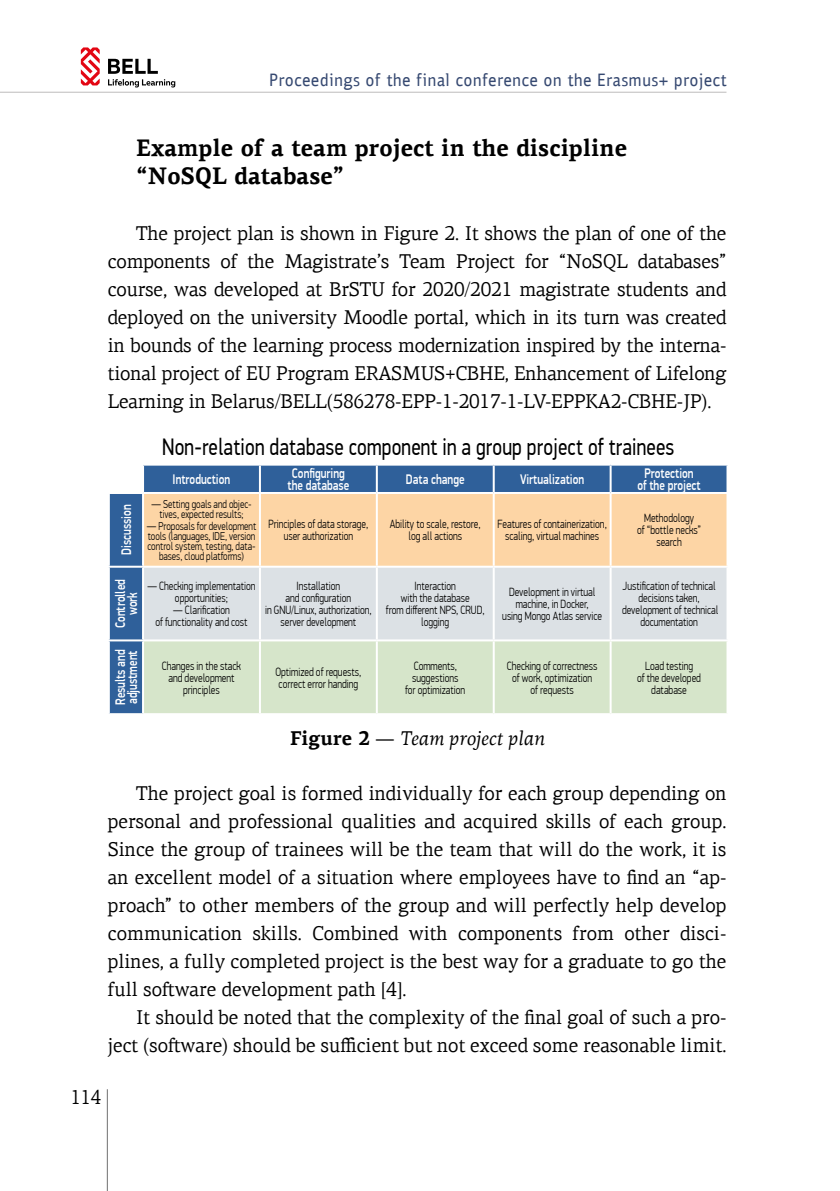
<style>
.page{position:relative;width:840px;height:1191px;background:#fff}
.page>*{position:absolute;margin:0;border:0;box-sizing:border-box;transform-origin:0 0}
.t1{font:24px "PF Din Display Pro";letter-spacing:.01em;color:#000;scale:.8 1}
.t2{font:700 24px/28px "PF Agora Serif Pro";color:#000;scale:.95 1}
.t3{font:20px/28px "PF Agora Serif Pro";color:#000;text-align:justify;scale:.95 1}
.t4{font:italic 20px "PF Agora Serif Pro";color:#000;scale:.95 1}
.t5{font:20px "PF Agora Serif Pro";color:#000;scale:.9 1}
.t6{font:18px "PF Bulletin Sans Pro";color:#364971}
.t7{font:500 14px/12px "PF Din Display Pro";color:#fff;text-align:center;scale:.8 1}
.t8{font:300 12px/12px "PF Din Display Pro";color:#000;text-align:center;scale:.8 1}
.t9{font:300 11.4px/10px "PF Din Display Pro";color:#000;text-align:center;scale:.8 1}
.s1{font-size:12px}
.s2{font-weight:700;font-style:normal}
.s3{font-style:normal}
</style>
<div class="page">
<hr style="left:107px;top:1089px;width:1px;height:102px;background:#706f6f">
<hr style="left:0;top:92px;width:726px;height:1px;background:#c1c0c0">
<svg style="left:108px;top:59px;width:67px;height:28px"></svg>
<svg style="left:81px;top:47px;width:19px;height:38px"></svg>
<svg style="left:110px;top:465px;width:616px;height:248px;background:#3a689f"></svg>
<div style="left:144px;top:494px;width:582px;height:72px;background:#fdd5a5"></div>
<div style="left:144px;top:568px;width:582px;height:71px;background:#dce1e5"></div>
<div style="left:144px;top:641px;width:582px;height:72px;background:#d6e5ca"></div>
<hr style="left:142px;top:465px;width:2px;height:27px;background:#fff">
<hr style="left:259px;top:465px;width:2px;height:27px;background:#fff">
<hr style="left:375px;top:465px;width:2px;height:27px;background:#fff">
<hr style="left:492px;top:465px;width:2px;height:27px;background:#fff">
<hr style="left:609px;top:465px;width:2px;height:27px;background:#fff">
<hr style="left:143px;top:492px;width:117px;height:2px;background:#fff">
<hr style="left:260px;top:492px;width:116px;height:2px;background:#fff">
<hr style="left:259px;top:494px;width:2px;height:72px;background:#fff">
<hr style="left:376px;top:492px;width:117px;height:2px;background:#fff">
<hr style="left:375px;top:494px;width:2px;height:72px;background:#fff">
<hr style="left:493px;top:492px;width:117px;height:2px;background:#fff">
<hr style="left:492px;top:494px;width:2px;height:72px;background:#fff">
<hr style="left:610px;top:492px;width:118px;height:2px;background:#fff">
<hr style="left:609px;top:494px;width:2px;height:72px;background:#fff">
<hr style="left:143px;top:566px;width:117px;height:2px;background:#fff">
<hr style="left:260px;top:566px;width:116px;height:2px;background:#fff">
<hr style="left:259px;top:568px;width:2px;height:71px;background:#fff">
<hr style="left:376px;top:566px;width:117px;height:2px;background:#fff">
<hr style="left:375px;top:568px;width:2px;height:71px;background:#fff">
<hr style="left:493px;top:566px;width:117px;height:2px;background:#fff">
<hr style="left:492px;top:568px;width:2px;height:71px;background:#fff">
<hr style="left:610px;top:566px;width:118px;height:2px;background:#fff">
<hr style="left:609px;top:568px;width:2px;height:71px;background:#fff">
<hr style="left:143px;top:639px;width:117px;height:2px;background:#fff">
<hr style="left:260px;top:639px;width:116px;height:2px;background:#fff">
<hr style="left:259px;top:641px;width:2px;height:72px;background:#fff">
<hr style="left:376px;top:639px;width:117px;height:2px;background:#fff">
<hr style="left:375px;top:641px;width:2px;height:72px;background:#fff">
<hr style="left:493px;top:639px;width:117px;height:2px;background:#fff">
<hr style="left:492px;top:641px;width:2px;height:72px;background:#fff">
<hr style="left:610px;top:639px;width:118px;height:2px;background:#fff">
<hr style="left:609px;top:641px;width:2px;height:72px;background:#fff">
<hr style="left:108px;top:492px;width:35px;height:2px;background:#fff">
<hr style="left:142px;top:494px;width:2px;height:72px;background:#fff">
<hr style="left:108px;top:566px;width:35px;height:2px;background:#fff">
<hr style="left:142px;top:568px;width:2px;height:71px;background:#fff">
<hr style="left:108px;top:639px;width:35px;height:2px;background:#fff">
<hr style="left:142px;top:641px;width:2px;height:72px;background:#fff">
<p class="t6" style="left:285px;top:69px;width:108px">□ ■▲ □ ▼</p>
<p class="t6" style="left:427px;top:69px;width:55px">■ ● □■</p>
<p class="t6" style="left:512px;top:69px;width:62px">■ □■ ▼</p>
<p class="t6" style="left:621px;top:69px;width:38px">▲ ◆▲</p>
<p class="t2" style="left:136px;top:135px;width:518px">Example of a team project in the discipline “NoSQL database”</p>
<p class="t3" style="left:108px;top:219px;width:652px;text-indent:28px">The project plan is shown in Figure 2. It shows the plan of one of the components of the Magistrate’s Team Project for “NoSQL databases” course, was developed at BrSTU for 2020/2021 magistrate students and deployed on the university Moodle portal, which in its turn was created in bounds of the learning process modernization inspired by the interna&shy;tional project of EU Program ERASMUS+CBHE, Enhancement of Lifelong Learning in Belarus/BELL(586278-EPP-1-2017-1-LV-EPPKA2-CBHE-JP).</p>
<p class="t1" style="left:162px;top:433px;width:641px">Non-relation database component in a group project of trainees</p>
<p class="t7" style="left:172px;top:473px;width:74px">Introduction</p>
<p class="t7" style="left:287px;top:467px;width:79px">Configuring the database</p>
<p class="t7" style="left:406px;top:473px;width:75px">Data change</p>
<p class="t7" style="left:520px;top:473px;width:82px">Virtualization</p>
<p class="t7" style="left:637px;top:467px;width:80px">Protection<br>of the project</p>
<p class="t7" style="left:121px;top:555px;width:64px;rotate:-90deg">Discussion</p>
<p class="t9" style="left:151px;top:499px;width:126px"><span class="s1">—</span> Setting goals and objec&shy;tives, expected results;</p>
<p class="t9" style="left:147px;top:521px;width:138px"><span class="s1">—</span> Proposals for development tools (languages, IDE, version control system, testing, data&shy;bases, cloud platforms)</p>
<p class="t8" style="left:268px;top:518px;width:126px">Principles of data storage, user authorization</p>
<p class="t8" style="left:389px;top:518px;width:115px">Ability to scale, restore, log all actions</p>
<p class="t8" style="left:497px;top:518px;width:138px">Features of containerization, scaling, virtual machines</p>
<p class="t8" style="left:636px;top:512px;width:81px">Methodology<br>of “bottle necks” search</p>
<p class="t7" style="left:115px;top:628px;width:63px;rotate:-90deg">Controlled work</p>
<p class="t8" style="left:147px;top:580px;width:136px">— Checking implementation opportunities;</p>
<p class="t8" style="left:155px;top:604px;width:117px">— Clarification<br>of functionality and cost</p>
<p class="t8" style="left:265px;top:580px;width:134px">Installation<br>and configuration<br>in GNU/Linux, authorization, server development</p>
<p class="t8" style="left:386px;top:580px;width:125px">Interaction<br>with the database<br>from different NPS, CRUD, logging</p>
<p class="t8" style="left:502px;top:586px;width:126px">Development in virtual machine, in Docker,<br>using Mongo Atlas service</p>
<p class="t8" style="left:621px;top:580px;width:122px">Justification of technical decisions taken, development of technical documentation</p>
<p class="t7" style="left:115px;top:705px;width:71px;text-align:left;rotate:-90deg">Results and adjustment</p>
<p class="t8" style="left:162px;top:660px;width:100px">Changes in the stack and development principles</p>
<p class="t8" style="left:275px;top:666px;width:109px;text-align:left">Optimized of requests, correct error handing</p>
<p class="t8" style="left:405px;top:660px;width:76px">Comments, suggestions<br>for optimization</p>
<p class="t8" style="left:506px;top:660px;width:115px">Checking of correctness of work, optimization of requests</p>
<p class="t8" style="left:636px;top:660px;width:81px">Load testing<br>of the developed database</p>
<p class="t4" style="left:290px;top:726px;width:269px"><span class="s2">Figure 2</span> <span class="s3">—</span> Team project plan</p>
<p class="t3" style="left:108px;top:779px;width:652px;text-indent:28px">The project goal is formed individually for each group depending on personal and professional qualities and acquired skills of each group.<br>Since the group of trainees will be the team that will do the work, it is an excellent model of a situation where employees have to find an “ap&shy;proach” to other members of the group and will perfectly help develop communication skills. Combined with components from other disci&shy;plines, a fully completed project is the best way for a graduate to go the full software development path [4].</p>
<p class="t3" style="left:108px;top:1003px;width:652px;text-align:right">It should be noted that the complexity of the final goal of such a pro&shy;ject (software) should be sufficient but not exceed some reasonable limit.</p>
<p class="t5" style="left:71px;top:1085px;width:35px">114</p>
</div>
